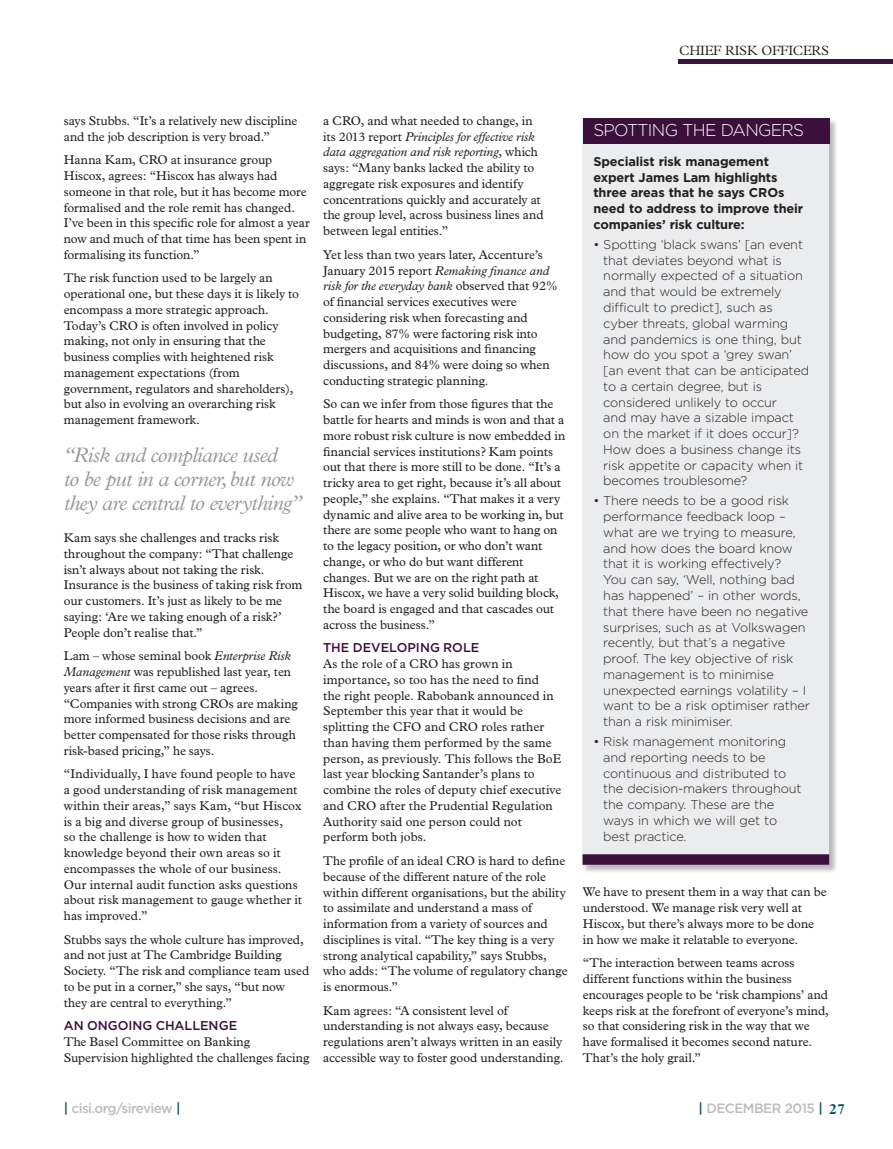
<style>
.page{position:relative;width:893px;height:1149px;background:#fff}
.page>*{position:absolute;margin:0;border:0;box-sizing:border-box;transform-origin:0 0}
.t1{font:italic 300 21px/24px "Plantin";letter-spacing:-.03em;color:#939598}
.t2{font:300 17.1px "Gotham";letter-spacing:-.04em;color:#fff}
.t3{font:500 13.5px "Gotham";letter-spacing:-.04em;color:#bcbdc0}
.t4{font:300 13.5px "Plantin";letter-spacing:-.02em;color:#231f20}
.COPY{font:12.75px/15.8px "Plantin";color:#231f20}
.t5{font:300 12.75px/15.8px "Gotham";letter-spacing:-.01em;color:#231f20}
.t6{font:700 12.75px/15.8px "Gotham";letter-spacing:-.01em;color:#231f20}
.CROSSHEAD{font:500 12.75px "Gotham";color:#3c103d}
.s1{font-style:italic}
.s2{color:#004e59}
.s3{font-family:"Plantin";font-weight:700;font-size:15px;color:#004e59}
</style>
<div class="page">
<hr style="left:679px;top:60px;width:214px;height:4px;background:#3c103d">
<div style="left:582px;top:119px;width:256px;height:754px;background:#231f20;opacity:.35"></div>
<div style="left:583px;top:119px;width:246px;height:745px;background:#e9eaeb"></div>
<div style="left:583px;top:118px;width:246px;height:25px;background:#3c103d"></div>
<div style="left:583px;top:854px;width:246px;height:10px;background:#3c103d"></div>
<p class="t4" style="left:679px;top:43px;width:151px">CHIEF RISK OFFICERS</p>
<p class="COPY" style="left:64px;top:113px;width:235px">says Stubbs. “It’s a relatively new discipline and the job description is very broad.”</p>
<p class="COPY" style="left:64px;top:152px;width:247px">Hanna Kam, CRO at insurance group Hiscox, agrees: “Hiscox has always had someone in that role, but it has become more formalised and the role remit has changed.<br>I’ve been in this specific role for almost a year now and much of that time has been spent in formalising its function.”</p>
<p class="COPY" style="left:64px;top:270px;width:237px">The risk function used to be largely an operational one, but these days it is likely to encompass a more strategic approach.<br>Today’s CRO is often involved in policy making, not only in ensuring that the business complies with heightened risk management expectations (from government, regulators and shareholders), but also in evolving an overarching risk management framework.</p>
<p class="t1" style="left:64px;top:443px;width:239px">“Risk and compliance used<br>to be put in a corner, but now they are central to everything”</p>
<p class="COPY" style="left:64px;top:529px;width:240px">Kam says she challenges and tracks risk throughout the company: “That challenge isn’t always about not taking the risk.<br>Insurance is the business of taking risk from our customers. It’s just as likely to be me saying: ‘Are we taking enough of a risk?’ People don’t realise that.”</p>
<p class="COPY" style="left:64px;top:647px;width:236px">Lam – whose seminal book <span class="s1">Enterprise Risk Management</span> was republished last year, ten years after it first came out – agrees. “Companies with strong CROs are making more informed business decisions and are better compensated for those risks through risk-based pricing,” he says.</p>
<p class="COPY" style="left:64px;top:765px;width:240px">“Individually, I have found people to have a good understanding of risk management within their areas,” says Kam, “but Hiscox is a big and diverse group of businesses,<br>so the challenge is how to widen that knowledge beyond their own areas so it encompasses the whole of our business.<br>Our internal audit function asks questions about risk management to gauge whether it has improved.”</p>
<p class="COPY" style="left:64px;top:931px;width:247px">Stubbs says the whole culture has improved, and not just at The Cambridge Building Society. “The risk and compliance team used to be put in a corner,” she says, “but now they are central to everything.”</p>
<p class="CROSSHEAD" style="left:64px;top:1018px;width:175px">AN ONGOING CHALLENGE</p>
<p class="COPY" style="left:64px;top:1033px;width:247px">The Basel Committee on Banking<br>Supervision highlighted the challenges facing</p>
<p class="COPY" style="left:323px;top:113px;width:222px">a CRO, and what needed to change, in its 2013 report <span class="s1">Principles for effective risk data aggregation and risk reporting</span>, which says: “Many banks lacked the ability to aggregate risk exposures and identify concentrations quickly and accurately at the group level, across business lines and between legal entities.”</p>
<p class="COPY" style="left:323px;top:246px;width:236px">Yet less than two years later, Accenture’s January 2015 report <span class="s1">Remaking finance and risk for the everyday bank</span> observed that 92% of financial services executives were considering risk when forecasting and budgeting, 87% were factoring risk into mergers and acquisitions and financing discussions, and 84% were doing so when conducting strategic planning.</p>
<p class="COPY" style="left:323px;top:396px;width:244px">So can we infer from those figures that the battle for hearts and minds is won and that a more robust risk culture is now embedded in financial services institutions? Kam points out that there is more still to be done. “It’s a tricky area to get right, because it’s all about people,” she explains. “That makes it a very dynamic and alive area to be working in, but there are some people who want to hang on to the legacy position, or who don’t want change, or who do but want different changes. But we are on the right path at Hiscox, we have a very solid building block, the board is engaged and that cascades out across the business.”</p>
<p class="CROSSHEAD" style="left:323px;top:640px;width:158px">THE DEVELOPING ROLE</p>
<p class="COPY" style="left:323px;top:655px;width:240px">As the role of a CRO has grown in importance, so too has the need to find<br>the right people. Rabobank announced in September this year that it would be splitting the CFO and CRO roles rather than having them performed by the same person, as previously. This follows the BoE last year blocking Santander’s plans to combine the roles of deputy chief executive and CRO after the Prudential Regulation Authority said one person could not perform both jobs.</p>
<p class="COPY" style="left:323px;top:852px;width:246px">The profile of an ideal CRO is hard to define because of the different nature of the role within different organisations, but the ability to assimilate and understand a mass of information from a variety of sources and disciplines is vital. “The key thing is a very strong analytical capability,” says Stubbs, who adds: “The volume of regulatory change is enormous.”</p>
<p class="COPY" style="left:323px;top:1002px;width:242px">Kam agrees: “A consistent level of understanding is not always easy, because regulations aren’t always written in an easily accessible way to foster good understanding.</p>
<p class="t2" style="left:593px;top:121px;width:212px">SPOTTING THE DANGERS</p>
<p class="t6" style="left:593px;top:153px;width:211px">Specialist risk management expert James Lam highlights three areas that he says CROs need to address to improve their companies’ risk culture:</p>
<p class="t5" style="left:603px;top:236px;width:207px;text-indent:-10px">• Spotting ‘black swans’ [an event that deviates beyond what is normally expected of a situation and that would be extremely difficult to predict], such as cyber threats, global warming and pandemics is one thing, but how do you spot a ‘grey swan’ [an event that can be anticipated to a certain degree, but is considered unlikely to occur<br>and may have a sizable impact on the market if it does occur]?<br>How does a business change its risk appetite or capacity when it becomes troublesome?</p>
<p class="t5" style="left:603px;top:492px;width:208px;text-indent:-10px">• There needs to be a good risk performance feedback loop – what are we trying to measure, and how does the board know that it is working effectively?<br>You can say, ‘Well, nothing bad has happened’ – in other words, that there have been no negative surprises, such as at Volkswagen recently, but that’s a negative proof. The key objective of risk management is to minimise unexpected earnings volatility – I want to be a risk optimiser rather than a risk minimiser.</p>
<p class="t5" style="left:603px;top:733px;width:200px;text-indent:-10px">• Risk management monitoring and reporting needs to be continuous and distributed to the decision-makers throughout the company. These are the ways in which we will get to best practice.</p>
<p class="COPY" style="left:583px;top:883px;width:245px">We have to present them in a way that can be understood. We manage risk very well at Hiscox, but there’s always more to be done in how we make it relatable to everyone.</p>
<p class="COPY" style="left:583px;top:954px;width:248px">“The interaction between teams across different functions within the business encourages people to be ‘risk champions’ and keeps risk at the forefront of everyone’s mind, so that considering risk in the way that we have formalised it becomes second nature.<br>That’s the holy grail.”</p>
<p class="t3" style="left:64px;top:1100px;width:118px"><span class="s2">|</span> cisi.org/sireview <span class="s2">|</span></p>
<p class="t3" style="left:698px;top:1100px;width:148px"><span class="s2">|</span> DECEMBER 2015 <span class="s2">|</span> <span class="s3">27</span></p>
</div>
